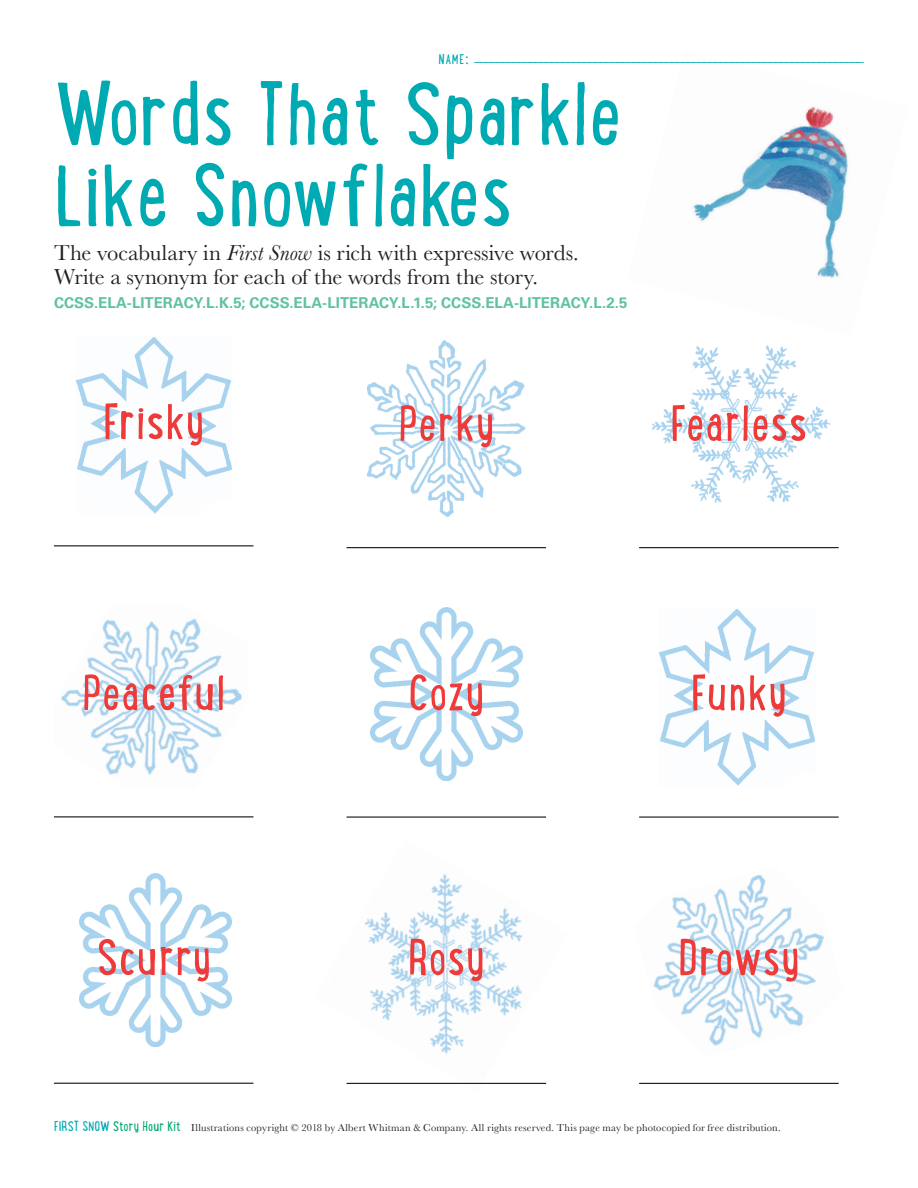
<style>
.page{position:relative;width:918px;height:1188px;background:#fff}
.page>*{position:absolute;margin:0;border:0;box-sizing:border-box;transform-origin:0 0}
.MOREMain_Head{font:96px/81px "Lunch Box";color:#00aab2}
.snowflake_words{font:54px "Lunch Box";letter-spacing:.01em;color:#ee3b3a}
.Instructions{font:22.5px/24px "Baskerville";color:#231f20}
.t1{font:700 condensed 15px "Univers LT Std";color:#00aab2}
.Instructions-2{font:700 15px "Univers LT Std";color:#60c2a0}
.t2{font:10.5px "Baskerville";letter-spacing:.02em;color:#231f20}
.s1{font-family:"Lunch Box";font-weight:400;font-stretch:normal}
.s2{font-style:italic}
.s3{font-family:"Lunch Box";font-size:15px;color:#00aab2}
.s4{font-family:"Lunch Box";font-size:15px;color:#00a66e}
</style>
<div class="page">
<img style="left:346px;top:874px;width:201px;height:210px">
<img style="left:693px;top:106px;width:156px;height:172px">
<img style="left:75px;top:337px;width:157px;height:177px">
<img style="left:659px;top:609px;width:156px;height:177px">
<hr style="left:54px;top:545px;width:199px;height:1px;background:#231f20">
<img style="left:370px;top:607px;width:152px;height:173px">
<img style="left:79px;top:874px;width:152px;height:172px">
<hr style="left:347px;top:816px;width:199px;height:2px;background:#231f20">
<hr style="left:347px;top:1083px;width:199px;height:1px;background:#231f20">
<hr style="left:639px;top:816px;width:200px;height:2px;background:#231f20">
<hr style="left:639px;top:1083px;width:200px;height:1px;background:#231f20">
<img style="left:652px;top:345px;width:179px;height:158px">
<hr style="left:639px;top:547px;width:200px;height:1px;background:#231f20">
<img style="left:367px;top:340px;width:159px;height:177px">
<hr style="left:347px;top:547px;width:199px;height:1px;background:#231f20">
<img style="left:61px;top:618px;width:181px;height:157px">
<img style="left:653px;top:875px;width:171px;height:171px">
<hr style="left:54px;top:816px;width:199px;height:1px;background:#231f20">
<hr style="left:54px;top:1083px;width:199px;height:1px;background:#231f20">
<p class="t1" style="left:439px;top:47px;width:427px"><span class="s1">N A M E :</span> _______________________________________________________________________</p>
<p class="MOREMain_Head" style="left:54px;top:70px;width:569px">Words That Sparkle<br>Like Snowflakes</p>
<p class="Instructions" style="left:54px;top:241px;width:526px">The vocabulary in <span class="s2">First Snow</span> is rich with expressive words.<br>Write a synonym for each of the words from the story.</p>
<p class="Instructions-2" style="left:54px;top:294px;width:575px">CCSS.ELA-LITERACY.L.K.5; CCSS.ELA-LITERACY.L.1.5; CCSS.ELA-LITERACY.L.2.5</p>
<p class="snowflake_words" style="left:103px;top:384px;width:103px">Frisky</p>
<p class="snowflake_words" style="left:82px;top:655px;width:145px">Peaceful</p>
<p class="snowflake_words" style="left:398px;top:385px;width:98px">Perky</p>
<p class="snowflake_words" style="left:670px;top:385px;width:139px">Fearless</p>
<p class="snowflake_words" style="left:408px;top:655px;width:77px">Cozy</p>
<p class="snowflake_words" style="left:691px;top:655px;width:97px">Funky</p>
<p class="snowflake_words" style="left:408px;top:920px;width:78px">Rosy</p>
<p class="snowflake_words" style="left:96px;top:920px;width:116px">Scurry</p>
<p class="snowflake_words" style="left:678px;top:920px;width:123px">Drowsy</p>
<p class="t2" style="left:54px;top:1121px;width:728px"><span class="s3">FIRST SNOW</span> <span class="s4">Story Hour Kit</span> Illustrations copyright © 2018 by Albert Whitman &amp; Company. All rights reserved. This page may be photocopied for free distribution.</p>
</div>
